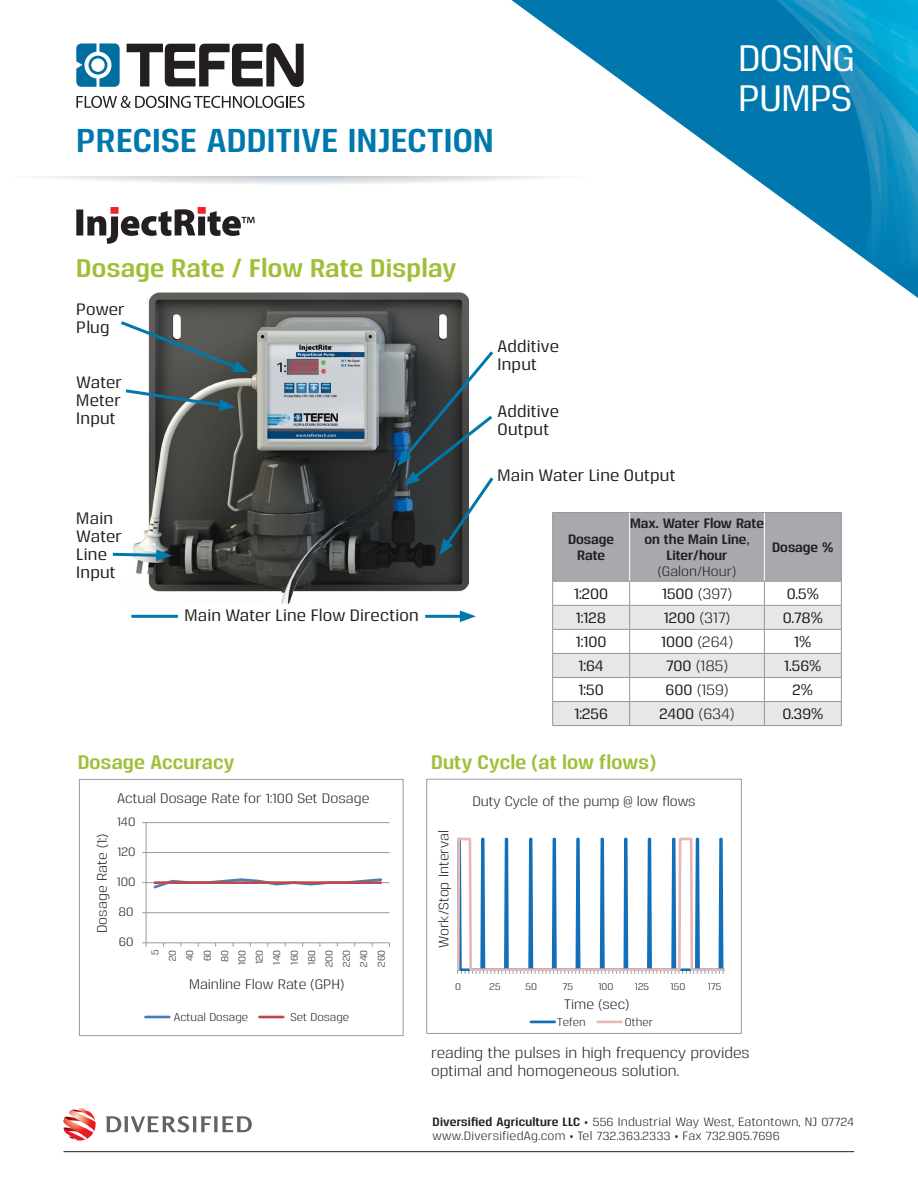
<style>
.page{position:relative;width:918px;height:1188px;background:#fff}
.page>*{position:absolute;margin:0;border:0;box-sizing:border-box;transform-origin:0 0}
.t1{font:500 36.75px/40.5px "Reznik";letter-spacing:-.02em;color:#fff}
.t2{font:700 33px "Reznik";letter-spacing:.01em;color:#0078ae}
.t3{font:700 25.5px "Reznik";letter-spacing:.015em;color:#9ebf36}
.t4{font:700 19.5px "Reznik";letter-spacing:.015em;color:#9ebf36}
.t5{font:500 16.5px/18px "Reznik";letter-spacing:.015em;color:#231f20}
.t6{font:15.3px "Reznik";color:#231f20}
.t7{font:500 15.3px "Reznik";color:#231f20}
.t8{font:15px/18px "Reznik";color:#231f20}
.t9{font:13.65px "Reznik";letter-spacing:.005em;color:#231f20}
.t10{font:700 13.65px/16.4px "Reznik";color:#231f20;text-align:center}
.t11{font:12.45px "Reznik";letter-spacing:.005em;color:#231f20}
.t12{font:12px/14.4px "Reznik";letter-spacing:.02em;color:#231f20}
.t13{font:11.1px "Reznik";letter-spacing:.005em;color:#231f20}
.t14{font:9.9px/17.4px "Reznik";letter-spacing:.005em;color:#231f20;text-align:right}
.s1{font-family:"Adobe Hebrew";font-weight:400}
.s2{font-weight:500}
.s3{font-weight:700}
</style>
<div class="page">
<svg style="left:33px;top:176px;width:440px;height:8px"></svg>
<hr style="left:64px;top:1151px;width:790px;height:1px;background:#231f20">
<img style="left:514px;top:0;width:404px;height:298px">
<svg style="left:76px;top:43px;width:44px;height:44px"></svg>
<div style="left:89px;top:56px;width:18px;height:19px;border:3px solid #006e9f;border-radius:50%"></div>
<svg style="left:76px;top:96px;width:229px;height:12px"></svg>
<svg style="left:127px;top:43px;width:177px;height:44px"></svg>
<svg style="left:106px;top:1116px;width:146px;height:16px"></svg>
<svg style="left:63px;top:1108px;width:33px;height:33px"></svg>
<hr style="left:552px;top:512px;width:78px;height:1px;background:#939598">
<hr style="left:630px;top:512px;width:134px;height:1px;background:#939598">
<hr style="left:764px;top:512px;width:78px;height:1px;background:#939598">
<svg style="left:552px;top:513px;width:290px;height:212px"></svg>
<hr style="left:552px;top:725px;width:78px;height:1px;background:#939598">
<hr style="left:630px;top:725px;width:134px;height:1px;background:#939598">
<hr style="left:764px;top:725px;width:78px;height:1px;background:#939598">
<img style="left:133px;top:293px;width:336px;height:311px">
<hr style="left:131px;top:615px;width:335px;height:3px;background:#0078ae">
<svg style="left:460px;top:610px;width:16px;height:12px"></svg>
<svg style="left:125px;top:387px;width:111px;height:24px"></svg>
<svg style="left:121px;top:319px;width:128px;height:53px"></svg>
<svg style="left:112px;top:549px;width:60px;height:12px"></svg>
<svg style="left:397px;top:348px;width:97px;height:207px"></svg>
<div style="left:180px;top:606px;width:243px;height:21px;background:#fff"></div>
<svg style="left:457px;top:837px;width:268px;height:137px"></svg>
<hr style="left:531px;top:1021px;width:24px;height:2px;background:#1170b9">
<hr style="left:598px;top:1021px;width:24px;height:2px;background:#e6b9b7">
<div style="left:426px;top:779px;width:316px;height:255px;border:1px solid #989a9d"></div>
<hr style="left:146px;top:912px;width:243px;height:1px;background:#989a9d">
<hr style="left:146px;top:882px;width:243px;height:1px;background:#989a9d">
<hr style="left:146px;top:852px;width:243px;height:1px;background:#989a9d">
<hr style="left:146px;top:822px;width:243px;height:1px;background:#989a9d">
<hr style="left:146px;top:823px;width:1px;height:120px;background:#989a9d">
<hr style="left:146px;top:942px;width:243px;height:1px;background:#989a9d">
<svg style="left:142px;top:942px;width:5px;height:5px"></svg>
<svg style="left:142px;top:877px;width:242px;height:14px"></svg>
<hr style="left:155px;top:881px;width:226px;height:3px;background:#bf4b49">
<hr style="left:145px;top:1016px;width:24px;height:2px;background:#487ebd">
<hr style="left:259px;top:1016px;width:24px;height:2px;background:#bf4b49">
<div style="left:79px;top:779px;width:325px;height:257px;border:1px solid #989a9d"></div>
<svg style="left:76px;top:208px;width:179px;height:36px"></svg>
<h2 class="t2" style="left:76px;top:118px;width:419px">PRECISE ADDITIVE INJECTION</h2>
<p class="t3" style="left:76px;top:251px;width:382px">Dosage Rate / Flow Rate Display</p>
<p class="t5" style="left:76px;top:300px;width:50px">Power<br>Plug</p>
<p class="t5" style="left:76px;top:373px;width:47px">Water<br>Meter</p>
<p class="t5" style="left:76px;top:409px;width:41px">Input</p>
<p class="t5" style="left:498px;top:336px;width:63px">Additive<br>Input</p>
<p class="t5" style="left:498px;top:401px;width:63px">Additive<br>Output</p>
<p class="t5" style="left:498px;top:465px;width:179px">Main Water Line Output</p>
<h1 class="t1" style="left:738px;top:35px;width:119px">DOSING<br>PUMPS</h1>
<p class="t5" style="left:76px;top:508px;width:47px">Main<br>Water<br>Line<br>Input</p>
<p class="t5" style="left:184px;top:605px;width:236px">Main Water Line Flow Direction</p>
<p class="t4" style="left:78px;top:749px;width:158px">Dosage Accuracy</p>
<p class="t9" style="left:117px;top:789px;width:254px">Actual Dosage Rate for 1:100 Set Dosage</p>
<p class="t11" style="left:117px;top:814px;width:20px">140</p>
<p class="t9" style="left:93px;top:933px;width:101px;rotate:-90deg">Dosage Rate ) (1 :</p>
<p class="t11" style="left:117px;top:843px;width:20px">120</p>
<p class="t11" style="left:117px;top:874px;width:20px">100</p>
<p class="t11" style="left:118px;top:904px;width:17px">80</p>
<p class="t11" style="left:119px;top:934px;width:16px">60</p>
<p class="t14" style="left:146px;top:967px;width:19px;rotate:-90deg">5<br>20<br>40<br>60<br>80<br>100<br>120<br>140<br>160<br>180<br>200<br>220<br>240<br>260</p>
<p class="t9" style="left:189px;top:976px;width:157px">Mainline Flow Rate (GPH(</p>
<p class="t13" style="left:174px;top:1009px;width:76px">Actual Dosage</p>
<p class="t13" style="left:290px;top:1009px;width:60px">Set Dosage</p>
<p class="t10" style="left:568px;top:530px;width:47px">Dosage<br>Rate</p>
<p class="t7" style="left:574px;top:584px;width:36px">1:200</p>
<p class="t10" style="left:630px;top:514px;width:135px">Max. Water Flow Rate on the Main Line<span class="s1">,<br></span>Liter/hour</p>
<p class="t9" style="left:658px;top:563px;width:80px">(Galon/Hour(</p>
<p class="t6" style="left:662px;top:584px;width:71px"><span class="s2">1500</span> )397(</p>
<p class="t10" style="left:772px;top:538px;width:63px">Dosage %</p>
<p class="t7" style="left:787px;top:584px;width:33px">0.5%</p>
<p class="t7" style="left:576px;top:608px;width:32px">1:128</p>
<p class="t6" style="left:664px;top:608px;width:68px"><span class="s2">1200</span> )317(</p>
<p class="t7" style="left:783px;top:608px;width:42px">0.78%</p>
<p class="t7" style="left:576px;top:632px;width:32px">1:100</p>
<p class="t6" style="left:661px;top:632px;width:73px"><span class="s2">1000</span> )264(</p>
<p class="t7" style="left:794px;top:632px;width:19px">1%</p>
<p class="t7" style="left:579px;top:656px;width:27px">1:64</p>
<p class="t6" style="left:666px;top:656px;width:63px"><span class="s2">700</span> )185(</p>
<p class="t7" style="left:784px;top:656px;width:39px">1.56%</p>
<p class="t7" style="left:579px;top:680px;width:27px">1:50</p>
<p class="t6" style="left:666px;top:680px;width:64px"><span class="s2">600</span> )159(</p>
<p class="t7" style="left:793px;top:680px;width:22px">2%</p>
<p class="t7" style="left:575px;top:704px;width:35px">1:256</p>
<p class="t6" style="left:660px;top:704px;width:77px"><span class="s2">2400</span> )634(</p>
<p class="t7" style="left:782px;top:704px;width:42px">0.39%</p>
<p class="t4" style="left:431px;top:749px;width:227px">Duty Cycle (at low flows(</p>
<p class="t9" style="left:435px;top:948px;width:120px;rotate:-90deg">Work/Stop Interval</p>
<p class="t9" style="left:472px;top:792px;width:225px">Duty Cycle of the pump @ low flows</p>
<p class="t14" style="left:455px;top:977px;width:7px">0</p>
<p class="t14" style="left:490px;top:977px;width:13px">25</p>
<p class="t14" style="left:526px;top:977px;width:13px">50</p>
<p class="t14" style="left:563px;top:977px;width:12px">75</p>
<p class="t14" style="left:598px;top:977px;width:17px">100</p>
<p class="t14" style="left:635px;top:977px;width:16px">125</p>
<p class="t9" style="left:564px;top:995px;width:67px">Time (sec(</p>
<p class="t13" style="left:557px;top:1015px;width:30px">Tefen</p>
<p class="t13" style="left:625px;top:1015px;width:30px">Other</p>
<p class="t14" style="left:671px;top:977px;width:16px">150</p>
<p class="t14" style="left:708px;top:977px;width:15px">175</p>
<p class="t8" style="left:431px;top:1043px;width:320px">reading the pulses in high frequency provides optimal and homogeneous solution.</p>
<p class="t12" style="left:433px;top:1114px;width:423px"><span class="s3">Diversified Agriculture LLC</span> • 556 Industrial Way West, Eatontown, NJ 07724 www.DiversifiedAg.com • Tel 732.363.2333 • Fax 732.905.7696</p>
</div>
